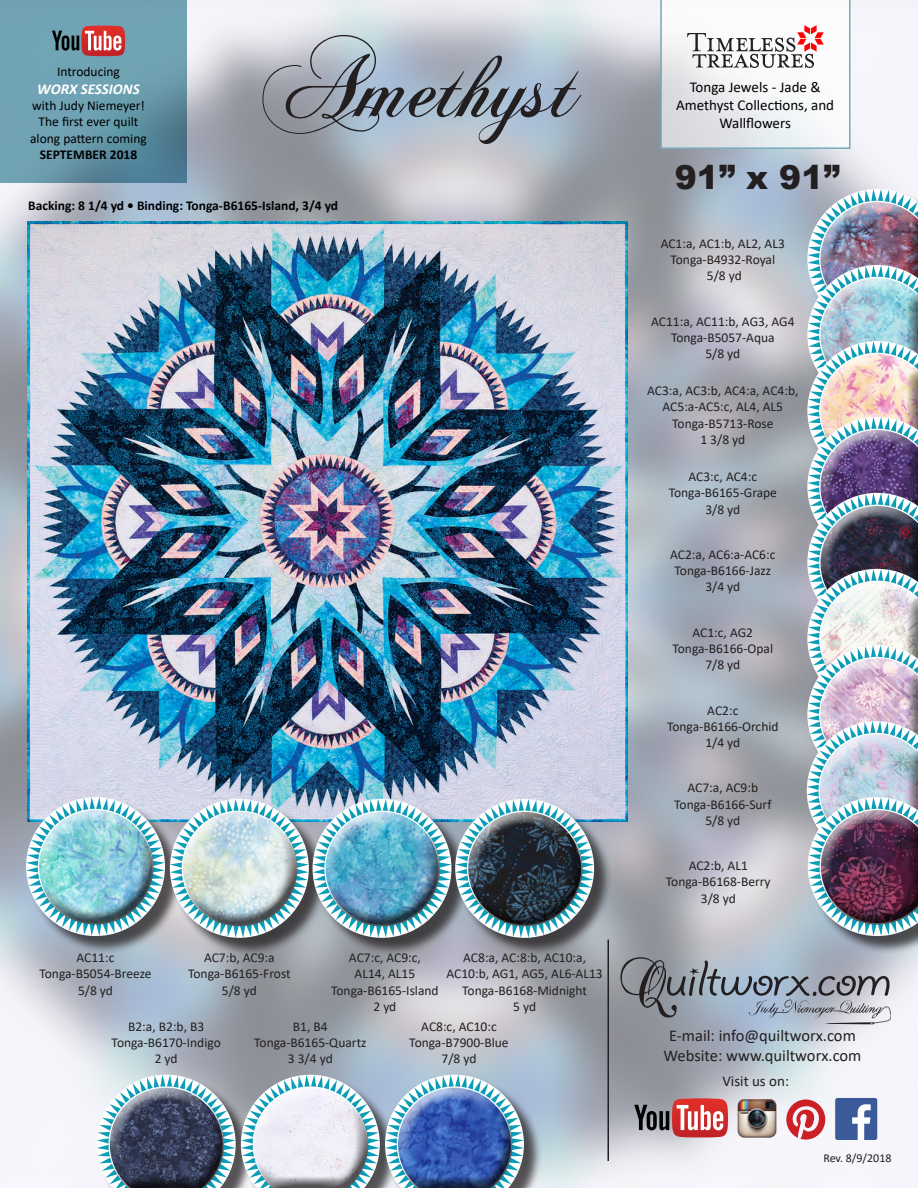
<style>
.page{position:relative;width:918px;height:1188px;background:#fff}
.page>*{position:absolute;margin:0;border:0;box-sizing:border-box;transform-origin:0 0}
.Swatch_Info{font:94.5px "Chopin Script";color:#231f20}
.t1{font:900 33px "Arial";color:#231f20}
.t2{font:16.5px "Calibri";color:#231f20}
.t3{font:15px/18px "Calibri";color:#000;text-align:center}
.t4{font:italic 700 15px "Calibri";color:#fff}
.t5{font:15px "Calibri";color:#231f20}
.Swatch_Info-2{font:13.5px/16.2px "Calibri";color:#231f20;text-align:center}
.t6{font:13.5px/16.2px "Calibri";color:#000;text-align:center}
.Swatch_Info-3{font:700 13.5px "Calibri";color:#000}
.Revision_Date_Aligne{font:12px "Calibri";color:#231f20}
.s1{font-weight:700}
</style>
<div class="page">
<img style="left:0;top:0;width:918px;height:1188px">
<svg style="left:0;top:0;width:187px;height:182px;fill:#6fa2b4"></svg>
<hr style="left:608px;top:940px;width:1px;height:221px;background:#231f20">
<svg style="left:620px;top:957px;width:271px;height:67px"></svg>
<div style="left:835px;top:1098px;width:42px;height:42px;background:#3b5a9a;border-radius:2px"></div>
<svg style="left:852px;top:1104px;width:19px;height:36px"></svg>
<img style="left:738px;top:1099px;width:38px;height:38px">
<svg style="left:786px;top:1099px;width:39px;height:41px"></svg>
<svg style="left:634px;top:1098px;width:94px;height:39px"></svg>
<img style="left:27px;top:222px;width:600px;height:600px">
<div style="left:28px;top:799px;width:156px;height:156px;background:#231f20;opacity:.75"></div>
<svg style="left:660px;top:0;width:190px;height:149px"></svg>
<div style="left:172px;top:801px;width:156px;height:156px;background:#231f20;opacity:.75"></div>
<div style="left:315px;top:801px;width:155px;height:156px;background:#231f20;opacity:.75"></div>
<div style="left:457px;top:801px;width:156px;height:156px;background:#231f20;opacity:.75"></div>
<img style="left:26px;top:797px;width:568px;height:141px">
<div style="left:464px;top:810px;width:119px;height:83px;background:#fff;opacity:.75"></div>
<div style="left:464px;top:828px;width:119px;height:99px;background:#231f20;opacity:.75"></div>
<div style="left:387px;top:1077px;width:156px;height:111px;background:#231f20;opacity:.75"></div>
<svg style="left:97px;top:1075px;width:427px;height:113px"></svg>
<div style="left:394px;top:1086px;width:119px;height:83px;background:#fff;opacity:.75"></div>
<div style="left:394px;top:1104px;width:119px;height:84px;background:#231f20;opacity:.75"></div>
<div style="left:810px;top:799px;width:108px;height:156px;background:#231f20;opacity:.75"></div>
<img style="left:807px;top:189px;width:111px;height:747px">
<div style="left:817px;top:809px;width:101px;height:82px;background:#fff;opacity:.75"></div>
<div style="left:817px;top:823px;width:101px;height:103px;background:#231f20;opacity:.75"></div>
<svg style="left:52px;top:26px;width:73px;height:30px"></svg>
<p class="t6" style="left:57px;top:63px;width:64px">Introducing</p>
<p class="t4" style="left:37px;top:78px;width:104px">WORX SESSIONS</p>
<p class="t6" style="left:30px;top:97px;width:118px">with Judy Niemeyer!<br>The first ever quilt along pattern coming<br><span class="s1">SEPTEMBER 2018</span></p>
<p class="Swatch_Info" style="left:263px;top:28px;width:318px">Amethyst</p>
<p class="Swatch_Info-3" style="left:28px;top:196px;width:312px">Backing: 8 1/4 yd • Binding: Tonga-B6165-Island, 3/4 yd</p>
<p class="Swatch_Info-2" style="left:204px;top:949px;width:72px">AC7:b, AC9:a</p>
<p class="Swatch_Info-2" style="left:188px;top:966px;width:104px">Tonga-B6165-Frost</p>
<p class="Swatch_Info-2" style="left:222px;top:982px;width:36px">5/8 yd</p>
<p class="Swatch_Info-2" style="left:446px;top:949px;width:158px">AC8:a, AC:8:b, AC10:a,<br>AC10:b, AG1, AG5, AL6-AL13</p>
<p class="Swatch_Info-2" style="left:462px;top:982px;width:126px">Tonga-B6168-Midnight</p>
<p class="Swatch_Info-2" style="left:513px;top:998px;width:24px">5 yd</p>
<p class="Swatch_Info-2" style="left:349px;top:949px;width:73px">AC7:c, AC9:c,<br>AL14, AL15</p>
<p class="Swatch_Info-2" style="left:331px;top:982px;width:109px">Tonga-B6165-Island</p>
<p class="Swatch_Info-2" style="left:373px;top:998px;width:24px">2 yd</p>
<p class="Swatch_Info-2" style="left:77px;top:949px;width:39px">AC11:c</p>
<p class="Swatch_Info-2" style="left:40px;top:966px;width:114px">Tonga-B5054-Breeze</p>
<p class="Swatch_Info-2" style="left:78px;top:982px;width:36px">5/8 yd</p>
<p class="Swatch_Info-2" style="left:128px;top:1018px;width:78px">B2:a, B2:b, B3</p>
<p class="Swatch_Info-2" style="left:112px;top:1034px;width:111px">Tonga-B6170-Indigo</p>
<p class="Swatch_Info-2" style="left:155px;top:1050px;width:24px">2 yd</p>
<p class="Swatch_Info-2" style="left:421px;top:1018px;width:77px">AC8:c, AC10:c</p>
<p class="Swatch_Info-2" style="left:409px;top:1034px;width:101px">Tonga-B7900-Blue</p>
<p class="Swatch_Info-2" style="left:442px;top:1050px;width:36px">7/8 yd</p>
<p class="Swatch_Info-2" style="left:293px;top:1018px;width:36px">B1, B4</p>
<p class="Swatch_Info-2" style="left:254px;top:1034px;width:114px">Tonga-B6165-Quartz</p>
<p class="Swatch_Info-2" style="left:288px;top:1050px;width:46px">3 3/4 yd</p>
<p class="t3" style="left:676px;top:78px;width:160px">Tonga Jewels - Jade &amp;<br>Amethyst Collections, and<br>Wallflowers</p>
<p class="t1" style="left:675px;top:153px;width:167px">91” x 91”</p>
<p class="Swatch_Info-2" style="left:661px;top:235px;width:126px">AC1:a, AC1:b, AL2, AL3</p>
<p class="Swatch_Info-2" style="left:670px;top:251px;width:106px">Tonga-B4932-Royal</p>
<p class="Swatch_Info-2" style="left:707px;top:267px;width:36px">5/8 yd</p>
<p class="Swatch_Info-2" style="left:651px;top:313px;width:145px">AC11:a, AC11:b, AG3, AG4</p>
<p class="Swatch_Info-2" style="left:671px;top:329px;width:105px">Tonga-B5057-Aqua</p>
<p class="Swatch_Info-2" style="left:705px;top:345px;width:36px">5/8 yd</p>
<p class="Swatch_Info-2" style="left:647px;top:382px;width:153px">AC3:a, AC3:b, AC4:a, AC4:b,<br>AC5:a-AC5:c, AL4, AL5</p>
<p class="Swatch_Info-2" style="left:672px;top:415px;width:103px">Tonga-B5713-Rose</p>
<p class="Swatch_Info-2" style="left:700px;top:431px;width:46px">1 3/8 yd</p>
<p class="Swatch_Info-2" style="left:689px;top:468px;width:70px">AC3:c, AC4:c</p>
<p class="Swatch_Info-2" style="left:669px;top:484px;width:110px">Tonga-B6165-Grape</p>
<p class="Swatch_Info-2" style="left:705px;top:501px;width:36px">3/8 yd</p>
<p class="Swatch_Info-2" style="left:670px;top:546px;width:107px">AC2:a, AC6:a-AC6:c</p>
<p class="Swatch_Info-2" style="left:675px;top:562px;width:98px">Tonga-B6166-Jazz</p>
<p class="Swatch_Info-2" style="left:705px;top:578px;width:36px">3/4 yd</p>
<p class="Swatch_Info-2" style="left:693px;top:624px;width:62px">AC1:c, AG2</p>
<p class="Swatch_Info-2" style="left:672px;top:640px;width:102px">Tonga-B6166-Opal</p>
<p class="Swatch_Info-2" style="left:705px;top:656px;width:36px">7/8 yd</p>
<p class="Swatch_Info-2" style="left:707px;top:702px;width:33px">AC2:c</p>
<p class="Swatch_Info-2" style="left:667px;top:718px;width:113px">Tonga-B6166-Orchid</p>
<p class="Swatch_Info-2" style="left:705px;top:734px;width:36px">1/4 yd</p>
<p class="Swatch_Info-2" style="left:687px;top:779px;width:72px">AC7:a, AC9:b</p>
<p class="Swatch_Info-2" style="left:674px;top:796px;width:99px">Tonga-B6166-Surf</p>
<p class="Swatch_Info-2" style="left:705px;top:812px;width:36px">5/8 yd</p>
<p class="Swatch_Info-2" style="left:689px;top:857px;width:61px">AC2:b, AL1</p>
<p class="Swatch_Info-2" style="left:666px;top:874px;width:106px">Tonga-B6168-Berry</p>
<p class="Swatch_Info-2" style="left:701px;top:890px;width:36px">3/8 yd</p>
<p class="t2" style="left:669px;top:1024px;width:188px">E-mail: info@quiltworx.com</p>
<p class="t2" style="left:663px;top:1044px;width:200px">Website: www.quiltworx.com</p>
<p class="t5" style="left:722px;top:1071px;width:68px">Visit us on:</p>
<p class="Revision_Date_Aligne" style="left:823px;top:1150px;width:70px">Rev. 8/9/2018</p>
</div>
